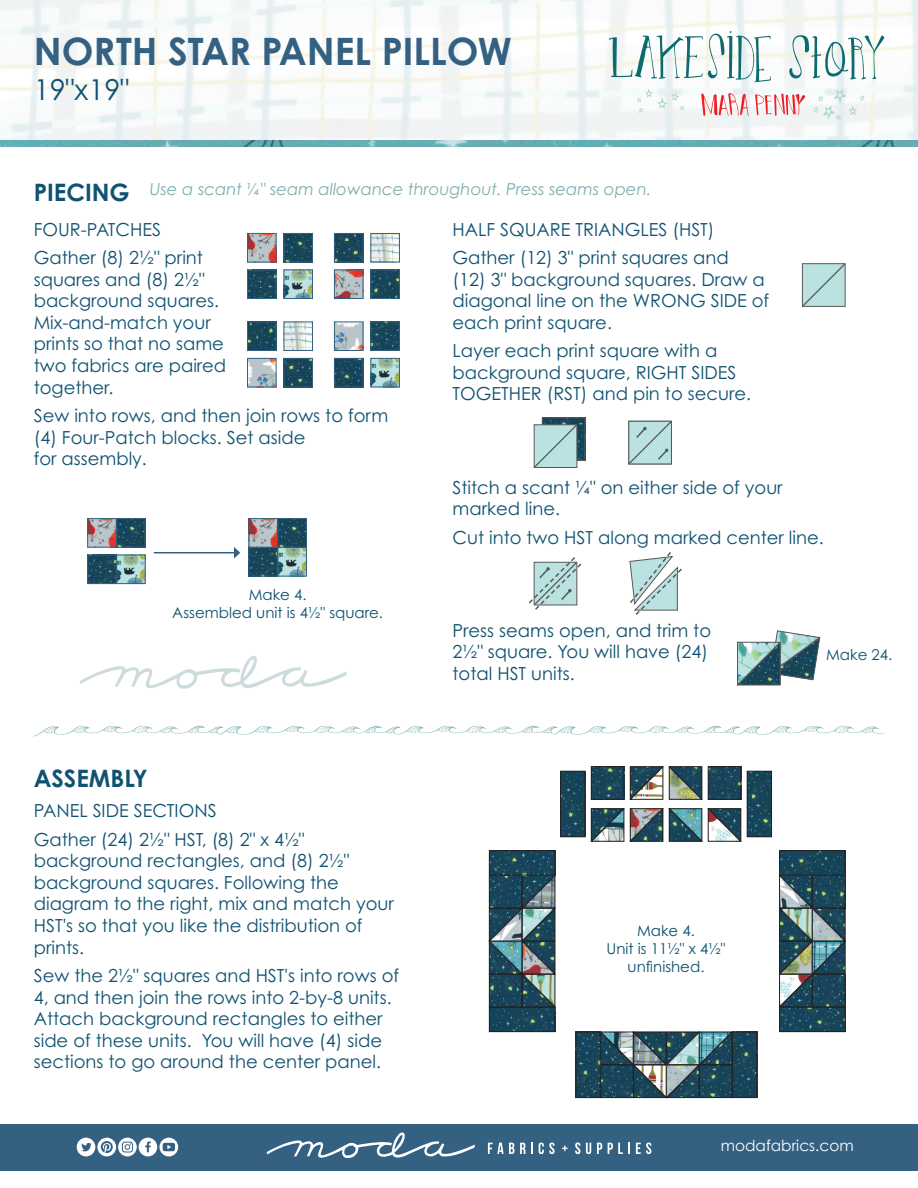
<style>
.page{position:relative;width:918px;height:1188px;background:#fff}
.page>*{position:absolute;margin:0;border:0;box-sizing:border-box;transform-origin:0 0}
.t1{font:700 37.8px "Century Gothic Pro";color:#346181}
.t2{font:28.8px "Century Gothic Pro";color:#0f5271}
.t3{font:700 24px "Century Gothic Pro";color:#0f5271}
.t4{font:18px/21.6px "Century Gothic Pro";color:#0f5271}
.t5{font:italic 16.5px "Century Gothic Pro";color:#80afaf}
.t6{font:15.3px "Century Gothic";color:#fff}
.t7{font:15px/18px "Century Gothic Pro";color:#0f5271;text-align:center}
</style>
<div class="page">
<img style="left:0;top:0;width:918px;height:140px">
<svg style="left:755px;top:94px;width:50px;height:22px"></svg>
<svg style="left:701px;top:93px;width:48px;height:23px"></svg>
<svg style="left:814px;top:89px;width:51px;height:31px"></svg>
<svg style="left:636px;top:89px;width:49px;height:24px"></svg>
<svg style="left:789px;top:35px;width:95px;height:45px"></svg>
<svg style="left:609px;top:31px;width:162px;height:51px"></svg>
<svg style="left:0;top:140px;width:918px;height:7px;background:#68abb5"></svg>
<div style="left:0;top:1124px;width:918px;height:47px;background:#346181"></div>
<div style="left:77px;top:1138px;width:18px;height:18px;background:#fff;border-radius:50%"></div>
<svg style="left:81px;top:1143px;width:11px;height:9px"></svg>
<div style="left:97px;top:1138px;width:19px;height:18px;background:#fff;border-radius:50%"></div>
<svg style="left:101px;top:1141px;width:12px;height:12px"></svg>
<div style="left:139px;top:1138px;width:18px;height:18px;background:#fff;border-radius:50%"></div>
<svg style="left:145px;top:1141px;width:6px;height:11px"></svg>
<svg style="left:159px;top:1138px;width:19px;height:18px"></svg>
<svg style="left:163px;top:1143px;width:12px;height:8px"></svg>
<svg style="left:118px;top:1138px;width:19px;height:18px"></svg>
<svg style="left:122px;top:1142px;width:11px;height:11px"></svg>
<svg style="left:488px;top:1143px;width:26px;height:11px"></svg>
<svg style="left:520px;top:1143px;width:13px;height:11px"></svg>
<svg style="left:539px;top:1143px;width:16px;height:11px"></svg>
<svg style="left:562px;top:1145px;width:6px;height:6px"></svg>
<svg style="left:575px;top:1143px;width:5px;height:11px"></svg>
<svg style="left:586px;top:1143px;width:5px;height:11px"></svg>
<svg style="left:597px;top:1143px;width:5px;height:11px"></svg>
<svg style="left:608px;top:1143px;width:22px;height:11px"></svg>
<svg style="left:636px;top:1143px;width:15px;height:11px"></svg>
<svg style="left:267px;top:1132px;width:208px;height:26px"></svg>
<img style="left:249px;top:235px;width:25px;height:25px">
<div style="left:247px;top:233px;width:29px;height:29px;border:1px solid #346181"></div>
<img style="left:373px;top:360px;width:25px;height:25px">
<div style="left:371px;top:358px;width:29px;height:29px;border:1px solid #346181"></div>
<img style="left:249px;top:360px;width:25px;height:25px">
<div style="left:247px;top:358px;width:29px;height:29px;border:1px solid #346181"></div>
<img style="left:373px;top:235px;width:25px;height:25px">
<div style="left:371px;top:233px;width:29px;height:29px;border:1px solid #346181"></div>
<img style="left:286px;top:272px;width:25px;height:25px">
<div style="left:284px;top:270px;width:29px;height:29px;border:1px solid #346181"></div>
<img style="left:336px;top:324px;width:25px;height:25px">
<div style="left:334px;top:322px;width:29px;height:29px;border:1px solid #346181"></div>
<img style="left:286px;top:324px;width:25px;height:25px">
<div style="left:284px;top:322px;width:29px;height:29px;border:1px solid #346181"></div>
<img style="left:336px;top:272px;width:25px;height:25px">
<div style="left:334px;top:270px;width:29px;height:29px;border:1px solid #346181"></div>
<img style="left:286px;top:235px;width:25px;height:25px">
<div style="left:284px;top:233px;width:29px;height:29px;border:1px solid #346181"></div>
<img style="left:336px;top:360px;width:25px;height:25px">
<div style="left:334px;top:358px;width:29px;height:29px;border:1px solid #346181"></div>
<img style="left:249px;top:324px;width:25px;height:25px">
<div style="left:247px;top:322px;width:29px;height:29px;border:1px solid #346181"></div>
<img style="left:373px;top:272px;width:25px;height:25px">
<div style="left:371px;top:270px;width:29px;height:29px;border:1px solid #346181"></div>
<img style="left:249px;top:272px;width:25px;height:25px">
<div style="left:247px;top:270px;width:29px;height:29px;border:1px solid #346181"></div>
<img style="left:373px;top:324px;width:25px;height:25px">
<div style="left:371px;top:322px;width:29px;height:29px;border:1px solid #346181"></div>
<img style="left:286px;top:360px;width:25px;height:25px">
<div style="left:284px;top:358px;width:29px;height:29px;border:1px solid #346181"></div>
<img style="left:336px;top:235px;width:25px;height:25px">
<div style="left:334px;top:233px;width:29px;height:29px;border:1px solid #346181"></div>
<img style="left:89px;top:520px;width:25px;height:25px">
<div style="left:87px;top:518px;width:29px;height:29px;border:1px solid #346181"></div>
<img style="left:251px;top:520px;width:25px;height:25px">
<div style="left:249px;top:518px;width:29px;height:29px;border:1px solid #346181"></div>
<img style="left:118px;top:557px;width:25px;height:25px">
<div style="left:116px;top:555px;width:29px;height:29px;border:1px solid #346181"></div>
<svg style="left:280px;top:549px;width:25px;height:25px"></svg>
<div style="left:278px;top:547px;width:29px;height:29px;border:1px solid #346181"></div>
<svg style="left:118px;top:520px;width:25px;height:25px"></svg>
<div style="left:116px;top:518px;width:29px;height:29px;border:1px solid #346181"></div>
<svg style="left:280px;top:520px;width:25px;height:25px"></svg>
<div style="left:278px;top:518px;width:29px;height:29px;border:1px solid #346181"></div>
<svg style="left:89px;top:557px;width:25px;height:25px"></svg>
<div style="left:87px;top:555px;width:29px;height:29px;border:1px solid #346181"></div>
<svg style="left:251px;top:549px;width:25px;height:25px"></svg>
<div style="left:249px;top:547px;width:29px;height:29px;border:1px solid #346181"></div>
<hr style="left:154px;top:552px;width:81px;height:1px;background:#346181">
<svg style="left:234px;top:547px;width:6px;height:12px"></svg>
<svg style="left:801px;top:263px;width:45px;height:44px;background:#afd1d1"></svg>
<img style="left:544px;top:420px;width:39px;height:39px">
<div style="left:542px;top:418px;width:43px;height:43px;border:1px solid #57585a"></div>
<svg style="left:533px;top:423px;width:45px;height:45px;background:#aacdcc"></svg>
<svg style="left:628px;top:420px;width:44px;height:45px;background:#abcbcb"></svg>
<svg style="left:528px;top:557px;width:54px;height:53px"></svg>
<svg style="left:629px;top:552px;width:53px;height:63px"></svg>
<svg style="left:737px;top:631px;width:83px;height:54px"></svg>
<svg style="left:491px;top:1009px;width:62px;height:21px"></svg>
<div style="left:489px;top:1007px;width:66px;height:25px;border:1px solid #231f20"></div>
<svg style="left:781px;top:852px;width:62px;height:21px"></svg>
<div style="left:779px;top:850px;width:66px;height:25px;border:1px solid #231f20"></div>
<svg style="left:491px;top:852px;width:62px;height:21px"></svg>
<div style="left:489px;top:850px;width:66px;height:25px;border:1px solid #231f20"></div>
<svg style="left:781px;top:1009px;width:62px;height:21px"></svg>
<div style="left:779px;top:1007px;width:66px;height:25px;border:1px solid #231f20"></div>
<img style="left:489px;top:875px;width:67px;height:133px">
<img style="left:779px;top:875px;width:67px;height:133px">
<img style="left:593px;top:769px;width:29px;height:29px">
<div style="left:591px;top:767px;width:33px;height:33px;border:1px solid #231f20"></div>
<img style="left:710px;top:769px;width:29px;height:29px">
<div style="left:708px;top:767px;width:33px;height:33px;border:1px solid #231f20"></div>
<svg style="left:734px;top:1034px;width:21px;height:62px"></svg>
<div style="left:732px;top:1032px;width:25px;height:66px;border:1px solid #231f20"></div>
<img style="left:562px;top:773px;width:21px;height:62px">
<div style="left:560px;top:771px;width:25px;height:66px;border:1px solid #231f20"></div>
<svg style="left:578px;top:1034px;width:20px;height:62px"></svg>
<div style="left:576px;top:1032px;width:24px;height:66px;border:1px solid #231f20"></div>
<img style="left:749px;top:773px;width:21px;height:62px">
<div style="left:747px;top:771px;width:25px;height:66px;border:1px solid #231f20"></div>
<svg style="left:630px;top:766px;width:72px;height:34px;background:#6f807c"></svg>
<svg style="left:708px;top:808px;width:33px;height:34px"></svg>
<img style="left:600px;top:1031px;width:133px;height:67px">
<img style="left:591px;top:808px;width:111px;height:34px">
<svg style="left:34px;top:726px;width:850px;height:11px"></svg>
<svg style="left:80px;top:656px;width:267px;height:33px"></svg>
<h1 class="t1" style="left:34px;top:27px;width:480px">NORTH STAR PANEL PILLOW</h1>
<h2 class="t2" style="left:34px;top:72px;width:97px">19"x19"</h2>
<h3 class="t3" style="left:34px;top:177px;width:97px">PIECING</h3>
<p class="t5" style="left:150px;top:179px;width:503px">Use a scant ¼" seam allowance throughout. Press seams open.</p>
<p class="t4" style="left:34px;top:215px;width:171px;line-height:28.3px">FOUR-PATCHES<br>Gather (8) 2½" print</p>
<p class="t4" style="left:34px;top:268px;width:194px">squares and (8) 2½" background squares.<br>Mix-and-match your prints so that no same two fabrics are paired together.</p>
<p class="t4" style="left:34px;top:404px;width:356px">Sew into rows, and then join rows to form (4) Four-Patch blocks. Set aside<br>for assembly.</p>
<p class="t7" style="left:172px;top:585px;width:212px">Make 4.<br>Assembled unit is 4½" square.</p>
<h3 class="t3" style="left:34px;top:763px;width:115px">ASSEMBLY</h3>
<p class="t4" style="left:34px;top:796px;width:272px;line-height:28.3px">PANEL SIDE SECTIONS<br>Gather (24) 2½" HST, (8) 2" x 4½"</p>
<p class="t4" style="left:34px;top:850px;width:362px">background rectangles, and (8) 2½" background squares. Following the diagram to the right, mix and match your<br>HST's so that you like the distribution of prints.</p>
<p class="t4" style="left:34px;top:964px;width:367px">Sew the 2½" squares and HST's into rows of 4, and then join the rows into 2-by-8 units.<br>Attach background rectangles to either side of these units. You will have (4) side sections to go around the center panel.</p>
<p class="t4" style="left:453px;top:215px;width:278px;line-height:28.3px">HALF SQUARE TRIANGLES (HST)<br>Gather (12) 3" print squares and</p>
<p class="t4" style="left:453px;top:268px;width:318px">(12) 3" background squares. Draw a diagonal line on the WRONG SIDE of each print square.</p>
<p class="t4" style="left:453px;top:340px;width:300px">Layer each print square with a background square, RIGHT SIDES<br>TOGETHER (RST) and pin to secure.</p>
<p class="t4" style="left:453px;top:476px;width:332px">Stitch a scant ¼" on either side of your marked line.</p>
<p class="t4" style="left:453px;top:526px;width:373px">Cut into two HST along marked center line.</p>
<p class="t4" style="left:453px;top:619px;width:260px">Press seams open, and trim to<br>2½" square. You will have (24) total HST units.</p>
<p class="t7" style="left:607px;top:921px;width:120px">Make 4.<br>Unit is 11½" x 4½" unfinished.</p>
<p class="t7" style="left:826px;top:646px;width:68px">Make 24.</p>
<p class="t6" style="left:721px;top:1137px;width:134px">modafabrics.com</p>
</div>
